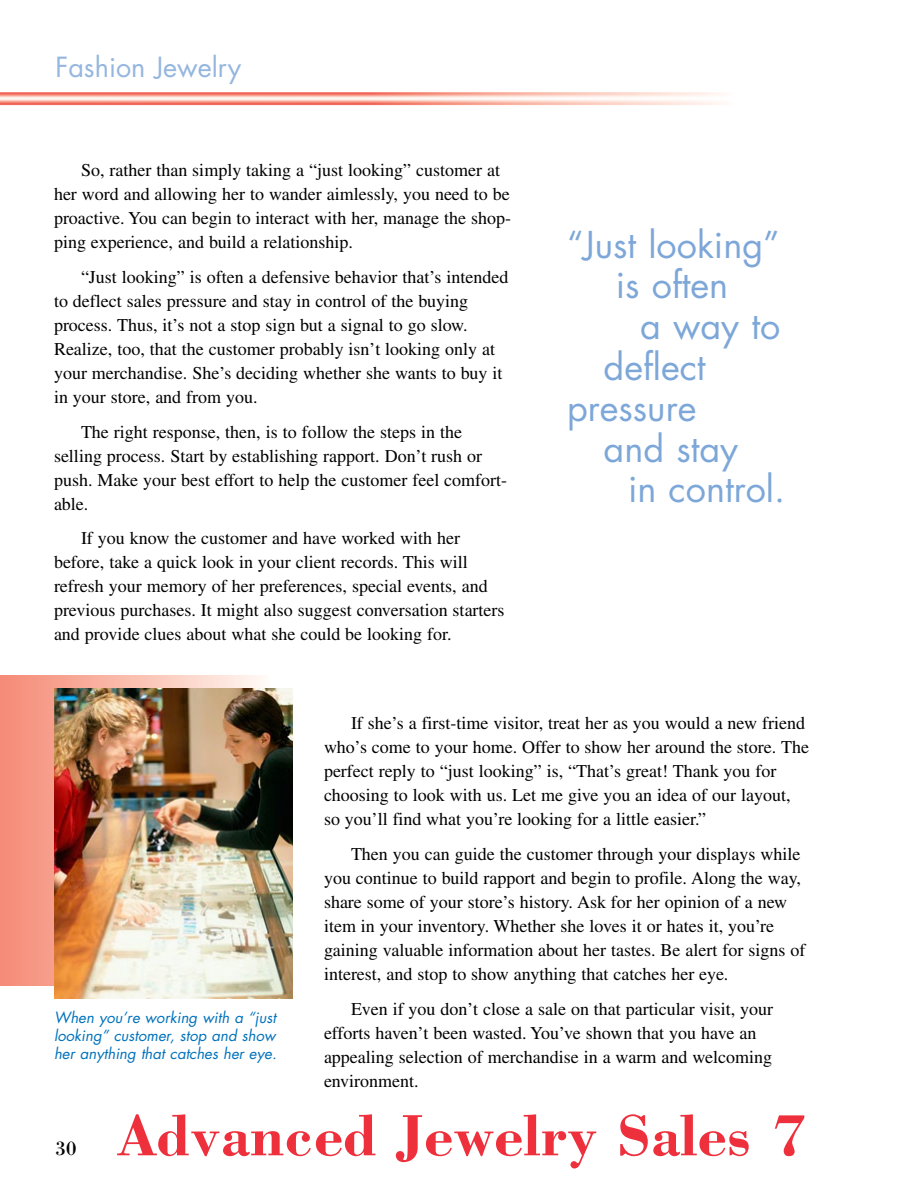
<style>
.page{position:relative;width:918px;height:1188px;background:#fff}
.page>*{position:absolute;margin:0;border:0;box-sizing:border-box;transform-origin:0 0}
.t1{font:700 60px "Bodoni";color:#ee303c}
.t2{font:36px/40.8px "Futura";color:#7da7d8;text-align:center}
.t3{font:27px "Futura";color:#95b6df}
.t4{font:21px "Bodoni";color:#000}
.t5{font:18px/24px "Times";color:#000}
.t6{font:italic 15px/18px "Futura";color:#0072bc;text-align:justify}
</style>
<div class="page">
<img style="left:0;top:92px;width:722px;height:14px">
<div style="left:0;top:675px;width:270px;height:311px;background:linear-gradient(to right,#f58973,#fff9f3)"></div>
<img style="left:54px;top:689px;width:238px;height:310px">
<h3 class="t3" style="left:56px;top:48px;width:187px">Fashion Jewelry</h3>
<p class="t5" style="left:54px;top:158px;width:459px;text-indent:27px">So, rather than simply taking a “just looking” customer at her word and allowing her to wander aimlessly, you need to be proactive. You can begin to interact with her, manage the shop&shy;ping experience, and build a relationship.</p>
<p class="t5" style="left:54px;top:265px;width:456px;text-indent:27px">“Just looking” is often a defensive behavior that’s intended to deflect sales pressure and stay in control of the buying process. Thus, it’s not a stop sign but a signal to go slow.<br>Realize, too, that the customer probably isn’t looking only at your merchandise. She’s deciding whether she wants to buy it in your store, and from you.</p>
<p class="t5" style="left:54px;top:419px;width:455px;text-indent:27px">The right response, then, is to follow the steps in the selling process. Start by establishing rapport. Don’t rush or push. Make your best effort to help the customer feel comfort&shy;able.</p>
<p class="t5" style="left:54px;top:526px;width:452px;text-indent:27px">If you know the customer and have worked with her before, take a quick look in your client records. This will refresh your memory of her preferences, special events, and previous purchases. It might also suggest conversation starters and provide clues about what she could be looking for.</p>
<h2 class="t2" style="left:567px;top:224px;width:214px">“Just looking” is often</h2>
<h2 class="t2" style="left:640px;top:305px;width:142px">a way to</h2>
<h2 class="t2" style="left:604px;top:346px;width:103px">deflect</h2>
<h2 class="t2" style="left:567px;top:387px;width:131px">pressure</h2>
<h2 class="t2" style="left:604px;top:427px;width:136px">and stay</h2>
<h2 class="t2" style="left:628px;top:468px;width:159px">in control.</h2>
<p class="t6" style="left:54px;top:1009px;width:224px">When you’re working with a “just looking” customer, stop and show her anything that catches her eye.</p>
<p class="t5" style="left:324px;top:711px;width:487px;text-indent:27px">If she’s a first-time visitor, treat her as you would a new friend who’s come to your home. Offer to show her around the store. The perfect reply to “just looking” is, “That’s great! Thank you for choosing to look with us. Let me give you an idea of our layout, so you’ll find what you’re looking for a little easier.”</p>
<p class="t5" style="left:324px;top:842px;width:483px;text-indent:27px">Then you can guide the customer through your displays while you continue to build rapport and begin to profile. Along the way, share some of your store’s history. Ask for her opinion of a new item in your inventory. Whether she loves it or hates it, you’re gaining valuable information about her tastes. Be alert for signs of interest, and stop to show anything that catches her eye.</p>
<p class="t5" style="left:324px;top:997px;width:451px;text-indent:27px">Even if you don’t close a sale on that particular visit, your efforts haven’t been wasted. You’ve shown that you have an appealing selection of merchandise in a warm and welcoming environment.</p>
<p class="t4" style="left:56px;top:1135px;width:22px">30</p>
<h1 class="t1" style="left:117px;top:1098px;width:692px">Advanced Jewelry Sales 7</h1>
</div>
